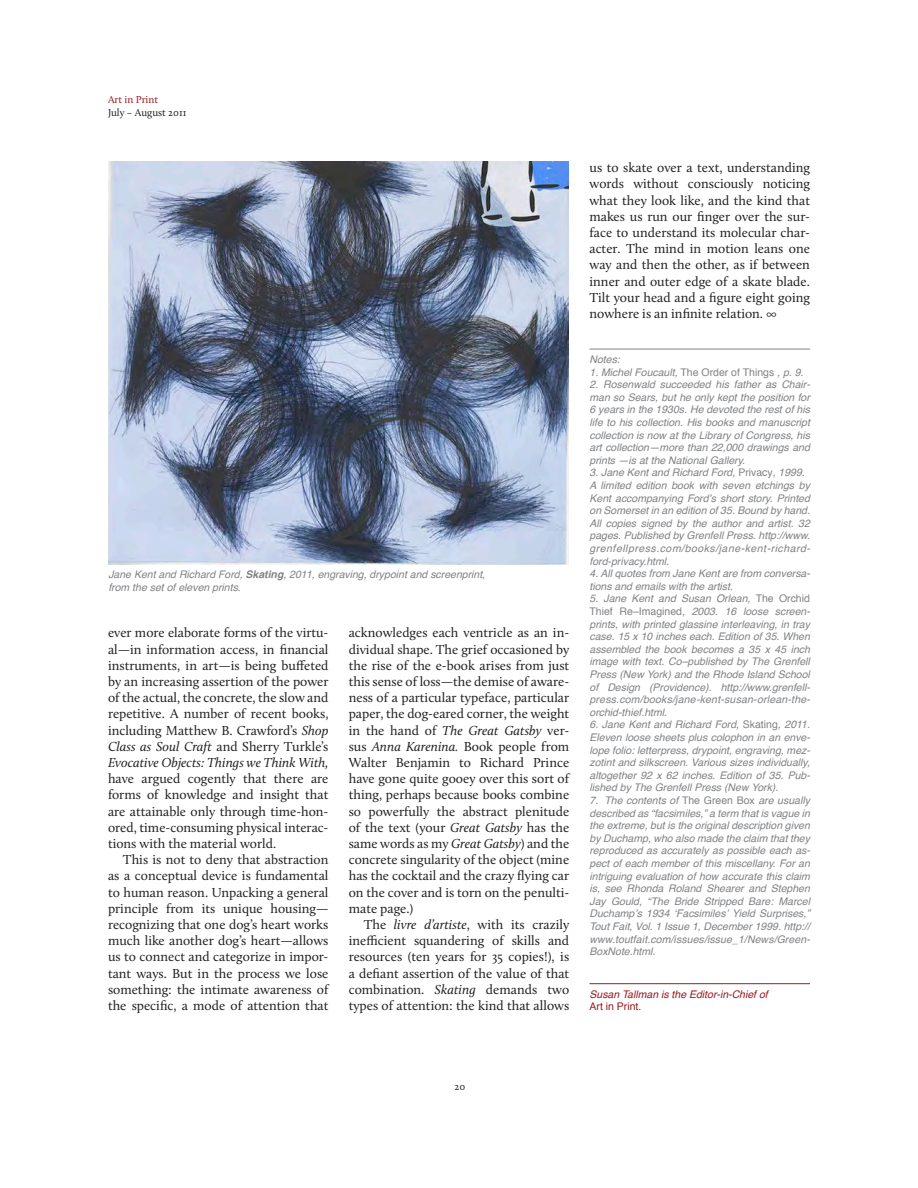
<style>
.page{position:relative;width:918px;height:1188px;background:#fff}
.page>*{position:absolute;margin:0;border:0;box-sizing:border-box;transform-origin:0 0}
.t1{font:13.5px/16.2px "Calluna";color:#231f20;text-align:justify}
.t2{font:italic 10.5px/12.6px "Helvetica";color:#808285;text-align:justify}
.t3{font:italic 10.5px/12.6px "Helvetica";color:#981a1e}
.t4{font:10.5px "Calluna";color:#231f20}
.t5{font:10.5px "Calluna";color:#981a1e}
.s1{font-weight:700}
.s2{font-style:italic}
.s3{font-style:normal}
</style>
<div class="page">
<hr style="left:590px;top:349px;width:220px;height:1px;background:#808285">
<hr style="left:590px;top:983px;width:220px;height:1px;background:#981a1e">
<img style="left:108px;top:162px;width:461px;height:402px">
<p class="t5" style="left:108px;top:93px;width:52px">Art in Print</p>
<p class="t4" style="left:108px;top:106px;width:80px">July – August 2011</p>
<p class="t2" style="left:108px;top:568px;width:378px;line-height:13.5px">Jane Kent and Richard Ford, <span class="s1">Skating</span>, 2011, engraving, drypoint and screenprint, from the set of eleven prints.</p>
<p class="t1" style="left:108px;top:625px;width:222px">ever more elaborate forms of the virtu&shy;al—in information access, in financial instruments, in art—is being buffeted by an increasing assertion of the power of the actual, the concrete, the slow and repetitive. A number of recent books, including Matthew B. Crawford’s <span class="s2">Shop Class as Soul Craft</span> and Sherry Turkle’s <span class="s2">Evocative Objects: Things we Think With, </span>have argued cogently that there are forms of knowledge and insight that are attainable only through time-hon&shy;ored, time-consuming physical interac&shy;tions with the material world.</p>
<p class="t1" style="left:108px;top:851px;width:222px;text-indent:15px">This is not to deny that abstraction as a conceptual device is fundamental to human reason. Unpacking a general principle from its unique housing— recognizing that one dog’s heart works much like another dog’s heart—allows us to connect and categorize in impor&shy;tant ways. But in the process we lose something: the intimate awareness of the specific, a mode of attention that</p>
<p class="t1" style="left:349px;top:625px;width:222px">acknowledges each ventricle as an in&shy;dividual shape. The grief occasioned by the rise of the e-book arises from just this sense of loss—the demise of aware&shy;ness of a particular typeface, particular paper, the dog-eared corner, the weight in the hand of <span class="s2">The Great Gatsby</span> ver&shy;sus <span class="s2">Anna Karenina.</span> Book people from Walter Benjamin to Richard Prince have gone quite gooey over this sort of thing, perhaps because books combine so powerfully the abstract plenitude of the text (your <span class="s2">Great Gatsby</span> has the same words as my <span class="s2">Great Gatsby</span>) and the concrete singularity of the object (mine has the cocktail and the crazy flying car on the cover and is torn on the penulti&shy;mate page.)</p>
<p class="t1" style="left:349px;top:916px;width:222px;text-indent:15px">The <span class="s2">livre d’artiste</span>, with its crazily inefficient squandering of skills and resources (ten years for 35 copies!), is a defiant assertion of the value of that combination. <span class="s2">Skating</span> demands two types of attention: the kind that allows</p>
<p class="t1" style="left:590px;top:159px;width:222px">us to skate over a text, understanding words without consciously noticing what they look like, and the kind that makes us run our finger over the sur&shy;face to understand its molecular char&shy;acter. The mind in motion leans one way and then the other, as if between inner and outer edge of a skate blade.<br>Tilt your head and a figure eight going nowhere is an infinite relation. ∞</p>
<p class="t2" style="left:590px;top:353px;width:32px">Notes:</p>
<p class="t2" style="left:590px;top:366px;width:216px">1. Michel Foucault, <span class="s3">The Order of Things</span> , p. 9.</p>
<p class="t2" style="left:590px;top:378px;width:222px">2. Rosenwald succeeded his father as Chair&shy;man so Sears, but he only kept the position for 6 years in the 1930s. He devoted the rest of his life to his collection. His books and manuscript collection is now at the Library of Congress, his art collection—more than 22,000 drawings and prints —is at the National Gallery.</p>
<p class="t2" style="left:590px;top:467px;width:217px">3. Jane Kent and Richard Ford, <span class="s3">Privacy</span>, 1999.</p>
<p class="t2" style="left:590px;top:479px;width:222px">A limited edition book with seven etchings by Kent accompanying Ford’s short story. Printed on Somerset in an edition of 35. Bound by hand.<br>All copies signed by the author and artist. 32 pages. Published by Grenfell Press. http://www. grenfellpress.com/books/jane-kent-richard&shy;ford-privacy.html.</p>
<p class="t2" style="left:590px;top:567px;width:222px">4. All quotes from Jane Kent are from conversa&shy;tions and emails with the artist.</p>
<p class="t2" style="left:590px;top:593px;width:222px">5. Jane Kent and Susan Orlean, <span class="s3">The Orchid Thief Re–Imagined,</span> 2003. 16 loose screen&shy;prints, with printed glassine interleaving, in tray case. 15 x 10 inches each. Edition of 35. When assembled the book becomes a 35 x 45 inch image with text. Co–published by The Grenfell Press (New York) and the Rhode Island School of Design (Providence). http://www.grenfell&shy;press.com/books/jane-kent-susan-orlean-the&shy;orchid-thief.html.</p>
<p class="t2" style="left:590px;top:719px;width:222px">6. Jane Kent and Richard Ford, <span class="s3">Skating</span>, 2011.<br>Eleven loose sheets plus colophon in an enve&shy;lope folio: letterpress, drypoint, engraving, mez&shy;zotint and silkscreen. Various sizes individually, altogether 92 x 62 inches. Edition of 35. Pub&shy;lished by The Grenfell Press (New York).</p>
<p class="t2" style="left:590px;top:794px;width:222px">7. The contents of <span class="s3">The Green Box</span> are usually described as “facsimiles,” a term that is vague in the extreme, but is the original description given by Duchamp, who also made the claim that they reproduced as accurately as possible each as&shy;pect of each member of this miscellany. For an intriguing evaluation of how accurate this claim is, see Rhonda Roland Shearer and Stephen Jay Gould, “The Bride Stripped Bare: Marcel Duchamp’s 1934 ‘Facsimiles’ Yield Surprises,” Tout Fait, Vol. 1 Issue 1, December 1999. http:// www.toutfait.com/issues/issue_1/News/Green-BoxNote.html.</p>
<p class="t3" style="left:590px;top:988px;width:180px">Susan Tallman is the Editor-in-Chief of<br><span class="s3">Art in Print.</span></p>
<p class="t4" style="left:455px;top:1080px;width:12px">20</p>
</div>
